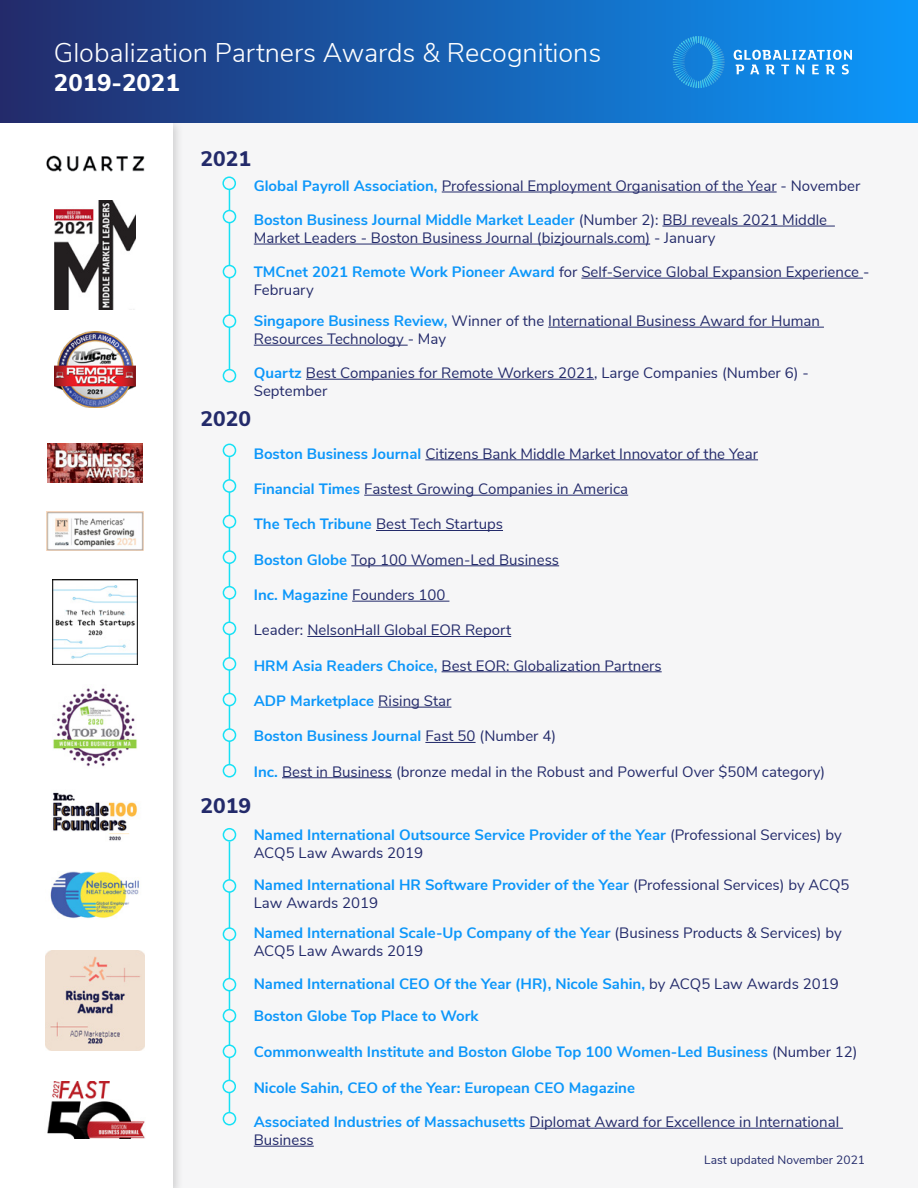
<style>
.page{position:relative;width:918px;height:1188px;background:#fff}
.page>*{position:absolute;margin:0;border:0;box-sizing:border-box;transform-origin:0 0}
.t1{font:300 27px "Nunito Sans";color:#fff}
.t2{font:800 24px "Nunito Sans";color:#fff}
.t3{font:800 21px "Nunito Sans";color:#232a6a}
.t4{font:15px/18px "Nunito Sans";color:#232a6a}
.t5{font:700 15px/18px "Nunito Sans";color:#0c97fa}
.t6{font:12px "Nunito Sans";color:#232a6a}
.s1{font-weight:700;color:#0c97fa}
.s2{font-weight:400;color:#232a6a}
</style>
<div class="page">
<div style="left:163px;top:103px;width:755px;height:1085px;background:#f6f6f7"></div>
<div style="left:0;top:117px;width:184px;height:1071px;background:#000;opacity:.15"></div>
<div style="left:0;top:122px;width:172px;height:1066px;background:#fff"></div>
<div style="left:0;top:0;width:918px;height:122px;background:linear-gradient(to right,#232a6a,#0c98fb)"></div>
<img style="left:53px;top:580px;width:84px;height:85px">
<img style="left:53px;top:792px;width:85px;height:49px">
<img style="left:47px;top:1081px;width:98px;height:57px">
<img style="left:54px;top:201px;width:82px;height:108px">
<img style="left:53px;top:688px;width:84px;height:79px">
<img style="left:47px;top:511px;width:96px;height:40px">
<img style="left:45px;top:950px;width:99px;height:100px">
<img style="left:50px;top:871px;width:89px;height:47px">
<img style="left:54px;top:332px;width:82px;height:76px">
<img style="left:47px;top:444px;width:96px;height:39px">
<svg style="left:734px;top:50px;width:118px;height:24px"></svg>
<svg style="left:673px;top:36px;width:52px;height:52px;background:#1d8ddb"></svg>
<hr style="left:229px;top:185px;width:1px;height:191px;background:#16e1f5">
<div style="left:223px;top:211px;width:13px;height:12px;background:#f6f6f7;border-radius:50%"></div>
<div style="left:223px;top:210px;width:13px;height:13px;border:2px solid #16e1f5;border-radius:50%"></div>
<div style="left:223px;top:266px;width:13px;height:12px;background:#f6f6f7;border-radius:50%"></div>
<div style="left:223px;top:265px;width:13px;height:13px;border:2px solid #16e1f5;border-radius:50%"></div>
<div style="left:223px;top:315px;width:13px;height:12px;background:#f6f6f7;border-radius:50%"></div>
<div style="left:223px;top:314px;width:13px;height:14px;border:2px solid #16e1f5;border-radius:50%"></div>
<div style="left:223px;top:370px;width:13px;height:12px;background:#f6f6f7;border-radius:50%"></div>
<div style="left:223px;top:369px;width:13px;height:13px;border:2px solid #16e1f5;border-radius:50%"></div>
<hr style="left:662px;top:226px;width:173px;height:1px;background:#232a6a">
<hr style="left:254px;top:244px;width:396px;height:1px;background:#232a6a">
<hr style="left:581px;top:278px;width:282px;height:1px;background:#232a6a">
<hr style="left:548px;top:327px;width:276px;height:1px;background:#232a6a">
<hr style="left:254px;top:345px;width:154px;height:1px;background:#232a6a">
<hr style="left:306px;top:379px;width:288px;height:1px;background:#232a6a">
<div style="left:223px;top:444px;width:13px;height:13px;border:2px solid #16e1f5;border-radius:50%"></div>
<hr style="left:229px;top:457px;width:1px;height:316px;background:#16e1f5">
<hr style="left:425px;top:459px;width:333px;height:1px;background:#232a6a">
<hr style="left:352px;top:601px;width:97px;height:1px;background:#232a6a">
<hr style="left:376px;top:530px;width:127px;height:1px;background:#232a6a">
<hr style="left:442px;top:671px;width:220px;height:1px;background:#232a6a">
<hr style="left:425px;top:742px;width:51px;height:1px;background:#232a6a">
<hr style="left:364px;top:495px;width:264px;height:1px;background:#232a6a">
<hr style="left:307px;top:636px;width:204px;height:1px;background:#232a6a">
<hr style="left:351px;top:565px;width:208px;height:1px;background:#232a6a">
<hr style="left:378px;top:707px;width:73px;height:1px;background:#232a6a">
<hr style="left:282px;top:777px;width:110px;height:1px;background:#232a6a">
<div style="left:223px;top:480px;width:13px;height:12px;background:#f6f6f7;border-radius:50%"></div>
<div style="left:223px;top:479px;width:13px;height:14px;border:2px solid #16e1f5;border-radius:50%"></div>
<div style="left:223px;top:515px;width:13px;height:13px;background:#f6f6f7;border-radius:50%"></div>
<div style="left:223px;top:515px;width:13px;height:13px;border:2px solid #16e1f5;border-radius:50%"></div>
<div style="left:223px;top:658px;width:13px;height:12px;background:#f6f6f7;border-radius:50%"></div>
<div style="left:223px;top:657px;width:13px;height:14px;border:2px solid #16e1f5;border-radius:50%"></div>
<div style="left:223px;top:551px;width:13px;height:12px;background:#f6f6f7;border-radius:50%"></div>
<div style="left:223px;top:550px;width:13px;height:14px;border:2px solid #16e1f5;border-radius:50%"></div>
<div style="left:223px;top:693px;width:13px;height:13px;background:#f6f6f7;border-radius:50%"></div>
<div style="left:223px;top:693px;width:13px;height:13px;border:2px solid #16e1f5;border-radius:50%"></div>
<div style="left:223px;top:587px;width:13px;height:12px;background:#f6f6f7;border-radius:50%"></div>
<div style="left:223px;top:586px;width:13px;height:14px;border:2px solid #16e1f5;border-radius:50%"></div>
<div style="left:223px;top:729px;width:13px;height:12px;background:#f6f6f7;border-radius:50%"></div>
<div style="left:223px;top:728px;width:13px;height:14px;border:2px solid #16e1f5;border-radius:50%"></div>
<div style="left:223px;top:622px;width:13px;height:12px;background:#f6f6f7;border-radius:50%"></div>
<div style="left:223px;top:622px;width:13px;height:13px;border:2px solid #16e1f5;border-radius:50%"></div>
<div style="left:223px;top:765px;width:13px;height:12px;background:#f6f6f7;border-radius:50%"></div>
<div style="left:223px;top:764px;width:13px;height:14px;border:2px solid #16e1f5;border-radius:50%"></div>
<div style="left:223px;top:828px;width:13px;height:14px;border:2px solid #16e1f5;border-radius:50%"></div>
<hr style="left:229px;top:842px;width:1px;height:280px;background:#16e1f5">
<hr style="left:530px;top:1128px;width:313px;height:1px;background:#232a6a">
<hr style="left:254px;top:1146px;width:60px;height:1px;background:#232a6a">
<div style="left:223px;top:880px;width:13px;height:12px;background:#f6f6f7;border-radius:50%"></div>
<div style="left:223px;top:879px;width:13px;height:14px;border:2px solid #16e1f5;border-radius:50%"></div>
<div style="left:223px;top:1045px;width:13px;height:12px;background:#f6f6f7;border-radius:50%"></div>
<div style="left:223px;top:1045px;width:13px;height:13px;border:2px solid #16e1f5;border-radius:50%"></div>
<div style="left:223px;top:928px;width:13px;height:12px;background:#f6f6f7;border-radius:50%"></div>
<div style="left:223px;top:927px;width:13px;height:14px;border:2px solid #16e1f5;border-radius:50%"></div>
<div style="left:223px;top:1080px;width:12px;height:13px;background:#f6f6f7;border-radius:50%"></div>
<div style="left:222px;top:1080px;width:14px;height:13px;border:2px solid #16e1f5;border-radius:50%"></div>
<div style="left:223px;top:979px;width:13px;height:12px;background:#f6f6f7;border-radius:50%"></div>
<div style="left:223px;top:978px;width:13px;height:13px;border:2px solid #16e1f5;border-radius:50%"></div>
<div style="left:223px;top:1010px;width:13px;height:12px;background:#f6f6f7;border-radius:50%"></div>
<div style="left:223px;top:1009px;width:13px;height:14px;border:2px solid #16e1f5;border-radius:50%"></div>
<div style="left:223px;top:1113px;width:13px;height:12px;background:#f6f6f7;border-radius:50%"></div>
<div style="left:223px;top:1112px;width:13px;height:13px;border:2px solid #16e1f5;border-radius:50%"></div>
<img style="left:46px;top:155px;width:99px;height:17px">
<div style="left:223px;top:177px;width:12px;height:12px;background:#f6f6f7;border-radius:50%"></div>
<div style="left:222px;top:176px;width:14px;height:14px;border:2px solid #16e1f5;border-radius:50%"></div>
<hr style="left:442px;top:192px;width:335px;height:1px;background:#232a6a">
<h1 class="t1" style="left:54px;top:33px;width:549px">Globalization Partners Awards &amp; Recognitions</h1>
<h2 class="t2" style="left:54px;top:65px;width:127px">2019-2021</h2>
<h3 class="t3" style="left:201px;top:143px;width:52px">2021</h3>
<p class="t4" style="left:254px;top:176px;width:608px"><span class="s1">Global Payroll Association,</span> Professional Employment Organisation of the Year - November</p>
<p class="t4" style="left:254px;top:210px;width:575px"><span class="s1">Boston Business Journal Middle Market Leader</span> (Number 2): BBJ reveals 2021 Middle<br>Market Leaders - Boston Business Journal (bizjournals.com) - January</p>
<p class="t4" style="left:254px;top:262px;width:617px"><span class="s1">TMCnet 2021 Remote Work Pioneer Award</span> for Self-Service Global Expansion Experience -<br>February</p>
<p class="t4" style="left:254px;top:311px;width:568px"><span class="s1">Singapore Business Review,</span> Winner of the International Business Award for Human<br>Resources Technology - May</p>
<p class="t4" style="left:254px;top:363px;width:556px"><span class="s1">Quartz</span> Best Companies for Remote Workers 2021, Large Companies (Number 6) -<br>September</p>
<h3 class="t3" style="left:201px;top:403px;width:52px">2020</h3>
<p class="t4" style="left:254px;top:444px;width:506px"><span class="s1">Boston Business Journal</span> Citizens Bank Middle Market Innovator of the Year</p>
<p class="t4" style="left:254px;top:479px;width:376px"><span class="s1">Financial Times</span> Fastest Growing Companies in America</p>
<p class="t4" style="left:254px;top:514px;width:251px"><span class="s1">The Tech Tribune</span> Best Tech Startups</p>
<p class="t4" style="left:254px;top:550px;width:307px"><span class="s1">Boston Globe</span> Top 100 Women-Led Business</p>
<p class="t5" style="left:254px;top:585px;width:193px">Inc. Magazine <span class="s2">Founders 100</span></p>
<p class="t4" style="left:254px;top:620px;width:259px">Leader: NelsonHall Global EOR Report</p>
<p class="t4" style="left:254px;top:656px;width:409px"><span class="s1">HRM Asia Readers Choice,</span> Best EOR: Globalization Partners</p>
<p class="t5" style="left:254px;top:691px;width:199px">ADP Marketplace <span class="s2">Rising Star</span></p>
<p class="t5" style="left:254px;top:726px;width:304px">Boston Business Journal <span class="s2">Fast 50 (Number 4)</span></p>
<p class="t4" style="left:254px;top:762px;width:573px"><span class="s1">Inc.</span> Best in Business (bronze medal in the Robust and Powerful Over $50M category)</p>
<h3 class="t3" style="left:201px;top:790px;width:52px">2019</h3>
<p class="t5" style="left:254px;top:825px;width:590px">Named International Outsource Service Provider of the Year <span class="s2">(Professional Services) by<br>ACQ5 Law Awards 2019</span></p>
<p class="t5" style="left:254px;top:875px;width:597px">Named International HR Software Provider of the Year <span class="s2">(Professional Services) by ACQ5<br>Law Awards 2019</span></p>
<p class="t4" style="left:254px;top:923px;width:590px"><span class="s1">Named International Scale-Up Company of the Year</span> (Business Products &amp; Services) by<br>ACQ5 Law Awards 2019</p>
<p class="t5" style="left:254px;top:974px;width:586px">Named International CEO Of the Year (HR), Nicole Sahin, <span class="s2">by ACQ5 Law Awards 2019</span></p>
<p class="t5" style="left:254px;top:1006px;width:226px">Boston Globe Top Place to Work</p>
<p class="t5" style="left:254px;top:1042px;width:605px">Commonwealth Institute and Boston Globe Top 100 Women-Led Business <span class="s2">(Number 12)</span></p>
<p class="t5" style="left:254px;top:1078px;width:383px">Nicole Sahin, CEO of the Year: European CEO Magazine</p>
<p class="t4" style="left:254px;top:1112px;width:587px"><span class="s1">Associated Industries of Massachusetts</span> Diplomat Award for Excellence in International<br>Business</p>
<p class="t6" style="left:704px;top:1151px;width:162px">Last updated November 2021</p>
</div>
